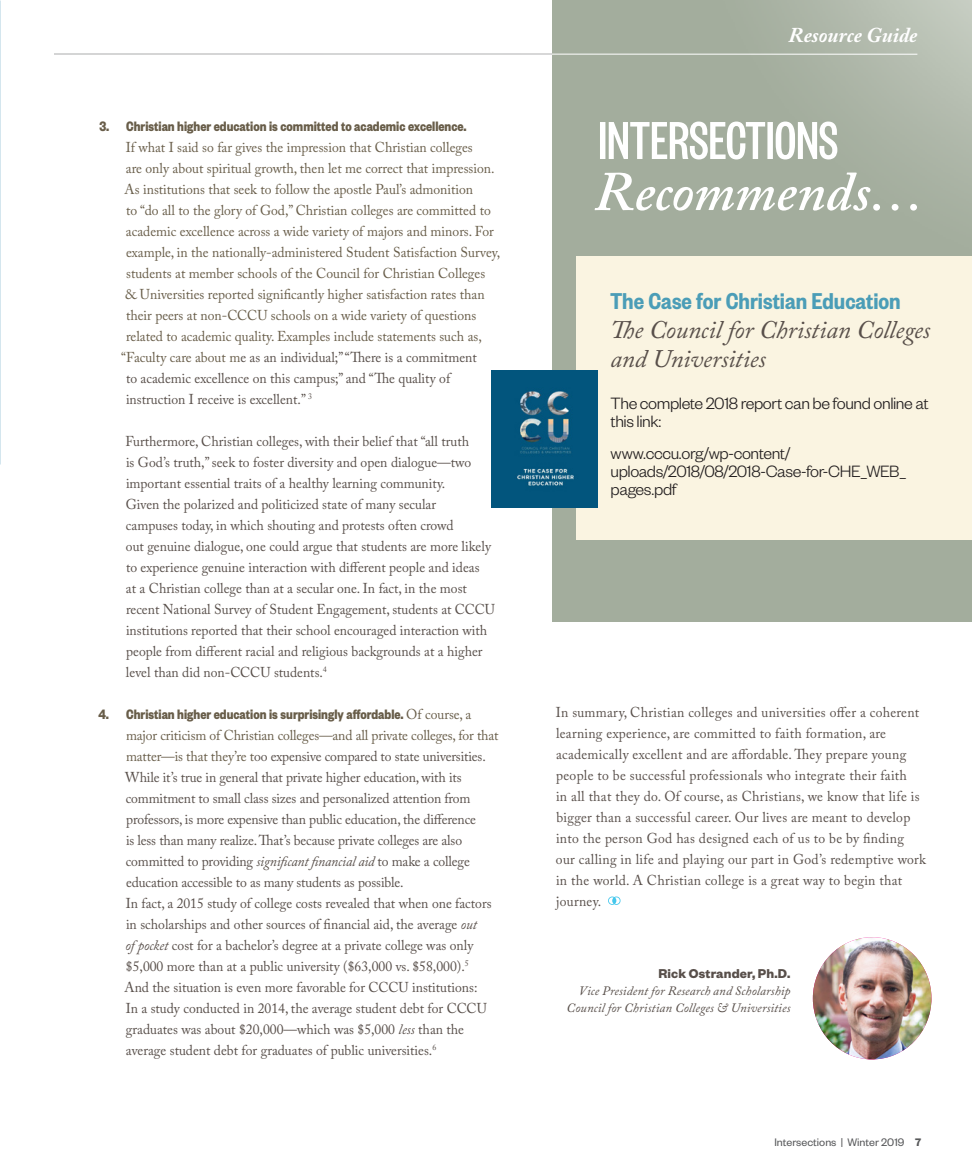
<style>
.page{position:relative;width:972px;height:1175px;background:#fff}
.page>*{position:absolute;margin:0;border:0;box-sizing:border-box;transform-origin:0 0}
.Body_Text{font:italic 600 55.5px "Adobe Caslon Pro";letter-spacing:-.005em;color:#fff}
.Body_Text-2{font:italic 25.2px/29.4px "Adobe Caslon Pro";letter-spacing:-.005em;color:#584f4a}
.t1{font:italic 700 21px "Adobe Caslon Pro";color:#fff}
.t2{font:300 18px/18px "Founders Grotesk";letter-spacing:-.025em;color:#231f20}
.t3{font:700 15px "Founders Grotesk Cond";color:#685d49;scale:.96 1}
.t4{font:14.25px/21px "Adobe Caslon Pro";color:#584f4a;scale:.96 1}
.t5{font:14.25px "Adobe Caslon Pro";color:#685d49;scale:.96 1}
.t6{font:14.25px/21px "Adobe Caslon Pro";letter-spacing:.02em;color:#584f4a;scale:.96 1}
.t7{font:700 14.1px "Founders Grotesk";letter-spacing:.01em;color:#584f4a}
.t8{font:italic 12.75px "Adobe Caslon Pro";letter-spacing:.01em;color:#584f4a}
.t9{font:12px "Founders Grotesk";color:#57585a}
.s1{color:#685d49}
.s2{font-family:"Adobe Caslon Pro";font-weight:400;font-size:14.25px}
.s3{font-style:italic}
.s4{font-family:"Founders Grotesk Cond";font-weight:600;font-style:normal;color:#4b9db7}
.s5{font-weight:600}
</style>
<div class="page">
<img style="left:552px;top:0;width:420px;height:621px">
<div style="left:577px;top:256px;width:395px;height:284px;background:#faf4e1"></div>
<svg style="left:600px;top:122px;width:237px;height:37px"></svg>
<img style="left:491px;top:370px;width:106px;height:137px">
<img style="left:0;top:0;width:1px;height:464px">
<hr style="left:0;top:210px;width:1px;height:78px;background:#45c7ec">
<img style="left:813px;top:937px;width:119px;height:122px">
<hr style="left:54px;top:54px;width:863px;height:1px;background:#fff">
<svg style="left:608px;top:896px;width:13px;height:8px"></svg>
<p class="t3" style="left:99px;top:117px;width:384px">3. Christian higher education is committed to academic excellence.</p>
<p class="t5" style="left:126px;top:139px;width:363px">If what I said so far gives the impression that Christian colleges</p>
<p class="t5" style="left:126px;top:160px;width:385px">are only about spiritual growth, then let me correct that impression.</p>
<p class="t5" style="left:125px;top:181px;width:365px">As institutions that seek to follow the apostle Paul’s admonition</p>
<p class="t5" style="left:126px;top:202px;width:381px">to “do all to the glory of God,” Christian colleges are committed to</p>
<p class="t5" style="left:126px;top:223px;width:385px">academic excellence across a wide variety of majors and minors. For</p>
<p class="t5" style="left:126px;top:244px;width:391px">example, in the nationally-administered Student Satisfaction Survey,</p>
<p class="t5" style="left:126px;top:265px;width:375px">students at member schools of the Council for Christian Colleges</p>
<p class="t5" style="left:125px;top:286px;width:376px">&amp; Universities reported significantly higher satisfaction rates than</p>
<p class="t5" style="left:126px;top:307px;width:366px">their peers at non-CCCU schools on a wide variety of questions</p>
<p class="t5" style="left:126px;top:328px;width:372px">related to academic quality. Examples include statements such as,</p>
<p class="t4" style="left:121px;top:347px;width:372px"><span class="s1">“Faculty care about m</span>e as an individual;” “There is a commitment</p>
<p class="t4" style="left:126px;top:368px;width:339px">to academic excellence on this campus;” and “The quality of</p>
<p class="t4" style="left:126px;top:389px;width:195px">instruction I receive is excellent.” <sup>3</sup></p>
<p class="t4" style="left:126px;top:431px;width:387px">Furthermore, Christian colleges, with their belief that “all truth<br>is God’s truth,” seek to foster diversity and open dialogue—two important essential traits of a healthy learning community.<br>Given the polarized and politicized state of many secular<br>campuses today, in which shouting and protests often crowd<br>out genuine dialogue, one could argue that students are more likely to experience genuine interaction with different people and ideas<br>at a Christian college than at a secular one. In fact, in the most recent National Survey of Student Engagement, students at CCCU institutions reported that their school encouraged interaction with people from different racial and religious backgrounds at a higher level than did non-CCCU students.<sup>4</sup></p>
<p class="t3" style="left:98px;top:704px;width:390px">4. Christian higher education is surprisingly affordable. <span class="s2">Of course, a</span></p>
<p class="t4" style="left:125px;top:724px;width:391px"><span class="s1">major criticism of Christian colleges—and all private colleges, for that matter—is that they’re t</span>oo expensive compared to state universities.<br>While it’s true in general that private higher education, with its commitment to small class sizes and personalized attention from professors, is more expensive than public education, the difference<br>is less than many realize. That’s because private colleges are also committed to providing <span class="s3">significant financial aid</span> to make a college education accessible to as many students as possible.<br>In fact, a 2015 study of college costs revealed that when one factors in scholarships and other sources of financial aid, the average <span class="s3">out<br>of pocket</span> cost for a bachelor’s degree at a private college was only $5,000 more than at a public university ($63,000 vs. $58,000).<sup>5<br></sup>And the situation is even more favorable for CCCU institutions:<br>In a study conducted in 2014, the average student debt for CCCU graduates was about $20,000—which was $5,000 <span class="s3">less</span> than the average student debt for graduates of public universities.<sup>6</sup></p>
<p class="t1" style="left:789px;top:22px;width:130px">Resource Guide</p>
<p class="Body_Text" style="left:595px;top:158px;width:332px">Recommends…</p>
<p class="Body_Text-2" style="left:610px;top:285px;width:322px"><span class="s4">The Case for Christian Education<br></span>The Council for Christian Colleges and Universities</p>
<p class="t2" style="left:611px;top:393px;width:320px">The complete 2018 report can be found online at this link:</p>
<p class="t2" style="left:611px;top:443px;width:297px">www.cccu.org/wp-content/ uploads/2018/08/2018-Case-for-CHE_WEB_ pages.pdf</p>
<p class="t6" style="left:556px;top:702px;width:387px">In summary, Christian colleges and universities offer a coherent learning experience, are committed to faith formation, are academically excellent and are affordable. They prepare young people to be successful professionals who integrate their faith<br>in all that they do. Of course, as Christians, we know that life is bigger than a successful career. Our lives are meant to develop into the person God has designed each of us to be by finding our calling in life and playing our part in God’s redemptive work in the world. A Christian college is a great way to begin that journey.</p>
<p class="t7" style="left:659px;top:964px;width:133px">Rick Ostrander, Ph.D.</p>
<p class="t8" style="left:579px;top:983px;width:213px">Vice President for Research and Scholarship</p>
<p class="t8" style="left:567px;top:999px;width:225px">Council for Christian Colleges &amp; Universities</p>
<p class="t9" style="left:774px;top:1134px;width:148px">Intersections | Winter 2019 <span class="s5">7</span></p>
</div>
